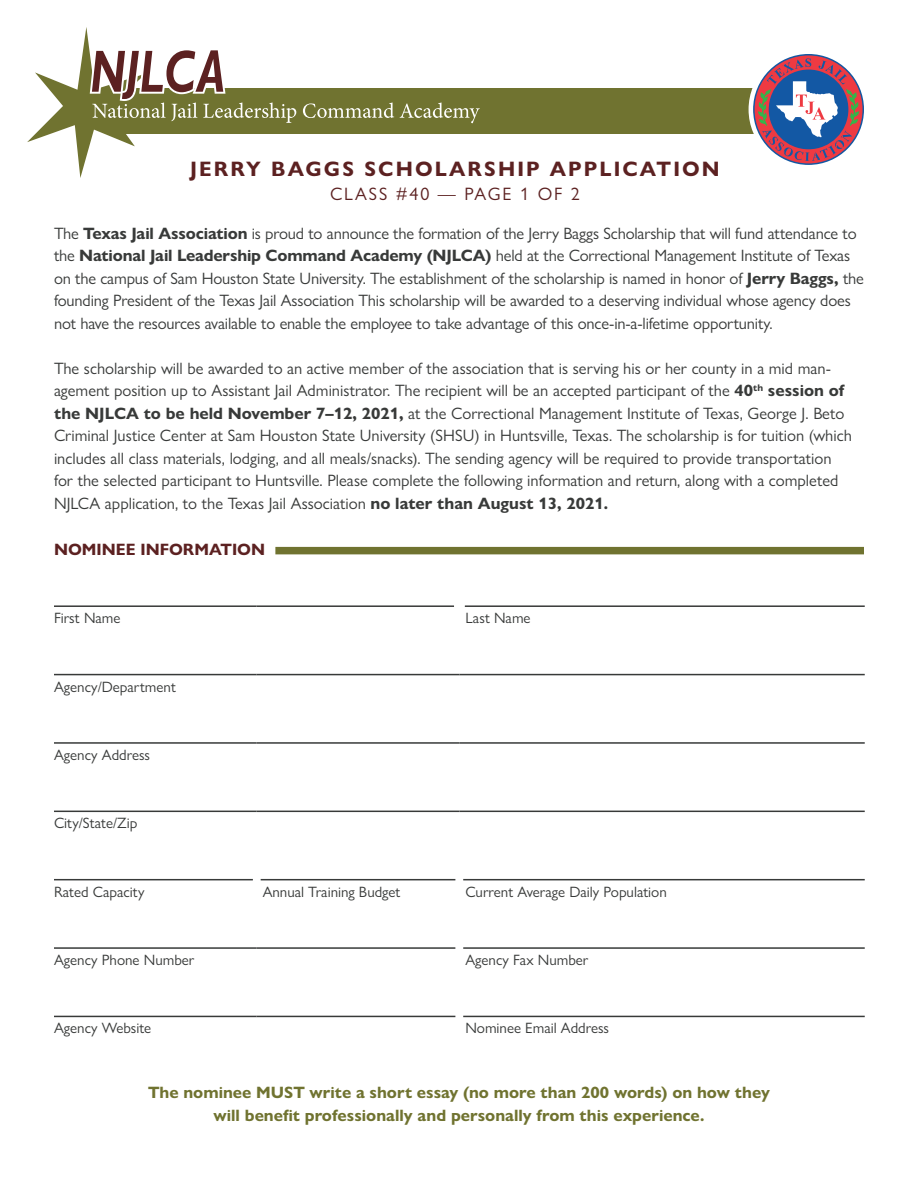
<style>
.page{position:relative;width:918px;height:1188px;background:#fff}
.page>*{position:absolute;margin:0;border:0;box-sizing:border-box;transform-origin:0 0}
.t1{font:700 21px "Gill Sans Nova";letter-spacing:.1em;color:#5c2121}
.t2{font:18px "Gill Sans Nova";letter-spacing:.1em;color:#5c2121}
.t3{font:16.5px/22.5px "Gill Sans Nova";color:#383a39}
.t4{font:700 16.5px "Gill Sans Nova";color:#707330}
.t5{font:700 16.5px "Gill Sans Nova";color:#5c2121}
.t6{font:15px "Gill Sans Nova";color:#383a39}
.s1{font-weight:700}
</style>
<div class="page">
<hr style="left:54px;top:605px;width:203px;height:2px;background:#383a39">
<hr style="left:257px;top:605px;width:197px;height:2px;background:#383a39">
<hr style="left:465px;top:605px;width:400px;height:2px;background:#383a39">
<hr style="left:54px;top:674px;width:203px;height:1px;background:#383a39">
<hr style="left:257px;top:674px;width:202px;height:1px;background:#383a39">
<hr style="left:459px;top:674px;width:406px;height:1px;background:#383a39">
<hr style="left:54px;top:742px;width:203px;height:2px;background:#383a39">
<hr style="left:257px;top:742px;width:202px;height:2px;background:#383a39">
<hr style="left:459px;top:742px;width:406px;height:2px;background:#383a39">
<hr style="left:54px;top:811px;width:203px;height:1px;background:#383a39">
<hr style="left:257px;top:811px;width:202px;height:1px;background:#383a39">
<hr style="left:459px;top:811px;width:406px;height:1px;background:#383a39">
<hr style="left:54px;top:879px;width:199px;height:1px;background:#383a39">
<hr style="left:260px;top:879px;width:196px;height:1px;background:#383a39">
<hr style="left:463px;top:879px;width:402px;height:1px;background:#383a39">
<hr style="left:54px;top:947px;width:203px;height:2px;background:#383a39">
<hr style="left:257px;top:947px;width:199px;height:2px;background:#383a39">
<hr style="left:463px;top:947px;width:402px;height:2px;background:#383a39">
<hr style="left:54px;top:1016px;width:203px;height:1px;background:#383a39">
<hr style="left:257px;top:1016px;width:199px;height:1px;background:#383a39">
<hr style="left:463px;top:1016px;width:402px;height:1px;background:#383a39">
<div style="left:275px;top:547px;width:589px;height:7px;background:#707330"></div>
<div style="left:107px;top:88px;width:696px;height:45px;background:#707330"></div>
<div style="left:749px;top:49px;width:120px;height:120px;background:#fff;border-radius:50%"></div>
<svg style="left:753px;top:54px;width:111px;height:111px"></svg>
<svg style="left:27px;top:27px;width:269px;height:151px"></svg>
<svg style="left:303px;top:102px;width:91px;height:16px"></svg>
<svg style="left:400px;top:102px;width:80px;height:21px"></svg>
<p class="t1" style="left:190px;top:156px;width:531px">JERRY BAGGS SCHOLARSHIP APPLICATION</p>
<p class="t2" style="left:330px;top:183px;width:251px">CLASS #40 — PAGE 1 OF 2</p>
<p class="t3" style="left:54px;top:222px;width:811px">The <span class="s1">Texas Jail Association</span> is proud to announce the formation of the Jerry Baggs Scholarship that will fund attendance to the <span class="s1">National Jail Leadership Command Academy (NJLCA)</span> held at the Correctional Management Institute of Texas on the campus of Sam Houston State University. The establishment of the scholarship is named in honor of <span class="s1">Jerry Baggs,</span> the founding President of the Texas Jail Association This scholarship will be awarded to a deserving individual whose agency does not have the resources available to enable the employee to take advantage of this once-in-a-lifetime opportunity.</p>
<p class="t3" style="left:54px;top:357px;width:799px">The scholarship will be awarded to an active member of the association that is serving his or her county in a mid man&shy;agement position up to Assistant Jail Administrator. The recipient will be an accepted participant of the <span class="s1">40</span><sup>th</sup> <span class="s1">session of the NJLCA to be held November 7–12, 2021,</span> at the Correctional Management Institute of Texas, George J. Beto Criminal Justice Center at Sam Houston State University (SHSU) in Huntsville, Texas. The scholarship is for tuition (which includes all class materials, lodging, and all meals/snacks). The sending agency will be required to provide transportation for the selected participant to Huntsville. Please complete the following information and return, along with a completed NJLCA application, to the Texas Jail Association <span class="s1">no later than August 13, 2021.</span></p>
<p class="t5" style="left:54px;top:539px;width:213px">NOMINEE INFORMATION</p>
<p class="t6" style="left:54px;top:609px;width:68px">First Name</p>
<p class="t6" style="left:465px;top:609px;width:67px">Last Name</p>
<p class="t6" style="left:54px;top:677px;width:123px">Agency/Department</p>
<p class="t6" style="left:54px;top:746px;width:98px">Agency Address</p>
<p class="t6" style="left:54px;top:814px;width:85px">City/State/Zip</p>
<p class="t6" style="left:54px;top:882px;width:92px">Rated Capacity</p>
<p class="t6" style="left:263px;top:882px;width:139px">Annual Training Budget</p>
<p class="t6" style="left:465px;top:882px;width:203px">Current Average Daily Population</p>
<p class="t6" style="left:54px;top:951px;width:142px">Agency Phone Number</p>
<p class="t6" style="left:465px;top:951px;width:125px">Agency Fax Number</p>
<p class="t6" style="left:54px;top:1019px;width:99px">Agency Website</p>
<p class="t6" style="left:465px;top:1019px;width:145px">Nominee Email Address</p>
<p class="t4" style="left:148px;top:1082px;width:623px">The nominee MUST write a short essay (no more than 200 words) on how they</p>
<p class="t4" style="left:214px;top:1105px;width:492px">will benefit professionally and personally from this experience.</p>
</div>
